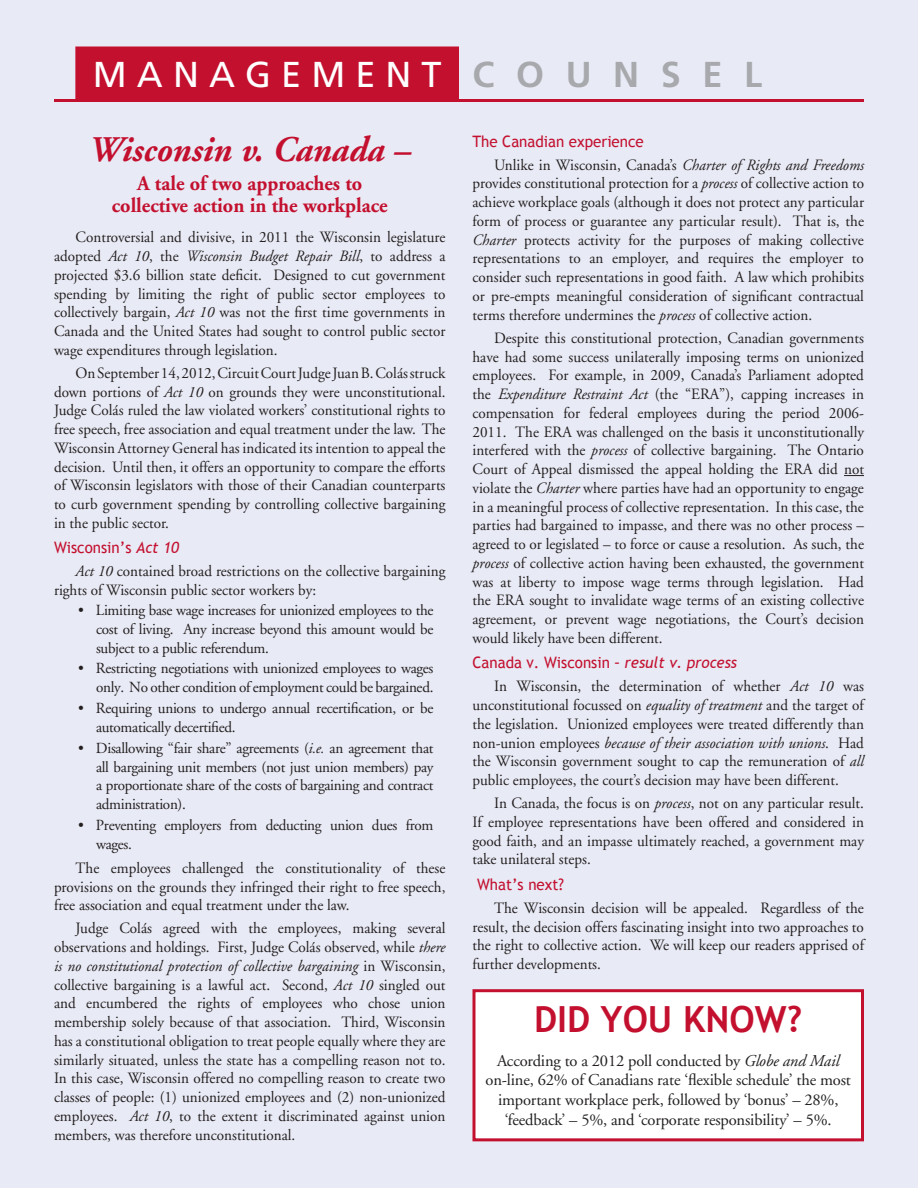
<style>
.page{position:relative;width:918px;height:1188px;background:#e8eaf5}
.page>*{position:absolute;margin:0;border:0;box-sizing:border-box;transform-origin:0 0}
.Main_Text{font:italic 700 36px "Adobe Garamond";color:#c3102f;scale:.96 1}
.t1{font:36px "Frutiger";letter-spacing:.28em;color:#fff}
.t2{font:700 36px "Trebuchet MS";color:#c3102f}
.Main_Text-2{font:700 21px/22.5px "Adobe Garamond";color:#c3102f;text-align:center;scale:.96 1}
.t3{font:16.5px/19.8px "Adobe Garamond";letter-spacing:-.01em;color:#231f20;text-align:center}
.Main_Text-3{font:15.75px/18.8px "Adobe Garamond";color:#231f20;text-align:justify;scale:.96 1}
.Red_Subheading_Text{font:15.75px "Trebuchet MS";color:#c3102f;scale:.96 1}
.Main_Subheading_Text{font:15.45px/18.8px "Adobe Garamond";letter-spacing:-.02em;color:#231f20;text-align:justify}
.s1{font-weight:700;color:#a8a9ad}
.s2{font-style:italic}
</style>
<div class="page">
<div style="left:75px;top:46px;width:384px;height:54px;background:#c3102f;border:3px solid #c3102f"></div>
<hr style="left:54px;top:99px;width:810px;height:3px;background:#c3102f">
<svg style="left:844px;top:475px;width:20px;height:1px"></svg>
<div style="left:474px;top:991px;width:388px;height:149px;background:#fff"></div>
<div style="left:472px;top:989px;width:392px;height:152px;border:3px solid #c3102f"></div>
<p class="t1" style="left:93px;top:53px;width:671px">MANAGEMENT <span class="s1">C O U N S E L</span></p>
<p class="Main_Text" style="left:88px;top:130px;width:338px">Wisconsin v. Canada –</p>
<p class="Main_Text-2" style="left:112px;top:173px;width:289px">A tale of two approaches to collective action in the workplace</p>
<p class="Main_Text-3" style="left:54px;top:228px;width:409px;text-indent:22px">Controversial and divisive, in 2011 the Wisconsin legislature adopted <span class="s2">Act 10</span>, the <span class="s2">Wisconsin Budget Repair Bill</span>, to address a projected $3.6 billion state deficit. Designed to cut government spending by limiting the right of public sector employees to collectively bargain, <span class="s2">Act 10</span> was not the first time governments in Canada and the United States had sought to control public sector wage expenditures through legislation.</p>
<p class="Main_Text-3" style="left:54px;top:364px;width:409px;text-indent:22px">On September 14, 2012, Circuit Court Judge Juan B. Colás struck down portions of <span class="s2">Act 10</span> on grounds they were unconstitutional.<br>Judge Colás ruled the law violated workers’ constitutional rights to free speech, free association and equal treatment under the law. The Wisconsin Attorney General has indicated its intention to appeal the decision. Until then, it offers an opportunity to compare the efforts of Wisconsin legislators with those of their Canadian counterparts to curb government spending by controlling collective bargaining in the public sector.</p>
<p class="Red_Subheading_Text" style="left:54px;top:539px;width:132px">Wisconsin’s <span class="s2">Act 10</span></p>
<p class="Main_Text-3" style="left:54px;top:562px;width:409px;text-indent:22px"><span class="s2">Act 10</span> contained broad restrictions on the collective bargaining rights of Wisconsin public sector workers by:</p>
<p class="Main_Subheading_Text" style="left:96px;top:601px;width:339px;text-indent:-18px">• Limiting base wage increases for unionized employees to the cost of living. Any increase beyond this amount would be subject to a public referendum.</p>
<p class="Main_Subheading_Text" style="left:78px;top:660px;width:357px;text-align:right">• Restricting negotiations with unionized employees to wages only. No other condition of employment could be bargained.</p>
<p class="Main_Subheading_Text" style="left:96px;top:699px;width:339px;text-indent:-18px">• Requiring unions to undergo annual recertification, or be automatically decertified.</p>
<p class="Main_Subheading_Text" style="left:96px;top:739px;width:339px;text-indent:-18px">• Disallowing “fair share” agreements (<span class="s2">i.e.</span> an agreement that all bargaining unit members (not just union members) pay a proportionate share of the costs of bargaining and contract administration).</p>
<p class="Main_Subheading_Text" style="left:96px;top:816px;width:339px;text-indent:-18px">• Preventing employers from deducting union dues from wages.</p>
<p class="Main_Text-3" style="left:54px;top:859px;width:409px;text-indent:22px">The employees challenged the constitutionality of these provisions on the grounds they infringed their right to free speech, free association and equal treatment under the law.</p>
<p class="Main_Text-3" style="left:54px;top:919px;width:409px;text-indent:22px">Judge Colás agreed with the employees, making several observations and holdings. First, Judge Colás observed, while <span class="s2">there is no constitutional protection of collective bargaining</span> in Wisconsin, collective bargaining is a lawful act. Second, <span class="s2">Act 10</span> singled out and encumbered the rights of employees who chose union membership solely because of that association. Third, Wisconsin has a constitutional obligation to treat people equally where they are similarly situated, unless the state has a compelling reason not to.<br>In this case, Wisconsin offered no compelling reason to create two classes of people: (1) unionized employees and (2) non-unionized employees. <span class="s2">Act 10</span>, to the extent it discriminated against union members, was therefore unconstitutional.</p>
<p class="Red_Subheading_Text" style="left:472px;top:132px;width:180px">The Canadian experience</p>
<p class="Main_Text-3" style="left:472px;top:156px;width:409px;text-indent:22px">Unlike in Wisconsin, Canada’s <span class="s2">Charter of Rights and Freedoms </span>provides constitutional protection for a <span class="s2">process</span> of collective action to achieve workplace goals (although it does not protect any particular form of process or guarantee any particular result). That is, the <span class="s2">Charter</span> protects activity for the purposes of making collective representations to an employer, and requires the employer to consider such representations in good faith. A law which prohibits or pre-empts meaningful consideration of significant contractual terms therefore undermines the <span class="s2">process</span> of collective action.</p>
<p class="Main_Text-3" style="left:472px;top:329px;width:409px;text-indent:22px">Despite this constitutional protection, Canadian governments have had some success unilaterally imposing terms on unionized employees. For example, in 2009, Canada’s Parliament adopted the <span class="s2">Expenditure Restraint Act</span> (the “ERA”), capping increases in compensation for federal employees during the period 2006- 2011. The ERA was challenged on the basis it unconstitutionally interfered with the <span class="s2">process</span> of collective bargaining. The Ontario Court of Appeal dismissed the appeal holding the ERA did not violate the <span class="s2">Charter</span> where parties have had an opportunity to engage in a meaningful process of collective representation. In this case, the parties had bargained to impasse, and there was no other process – agreed to or legislated – to force or cause a resolution. As such, the <span class="s2">process</span> of collective action having been exhausted, the government was at liberty to impose wage terms through legislation. Had the ERA sought to invalidate wage terms of an existing collective agreement, or prevent wage negotiations, the Court’s decision would likely have been different.</p>
<p class="Red_Subheading_Text" style="left:472px;top:653px;width:277px">Canada v. Wisconsin <span class="s2">– result v. process</span></p>
<p class="Main_Text-3" style="left:472px;top:677px;width:409px;text-indent:22px">In Wisconsin, the determination of whether <span class="s2">Act 10</span> was unconstitutional focussed on <span class="s2">equality of treatment</span> and the target of the legislation. Unionized employees were treated differently than non-union employees <span class="s2">because of their association with unions</span>. Had the Wisconsin government sought to cap the remuneration of <span class="s2">all </span>public employees, the court’s decision may have been different.</p>
<p class="Main_Text-3" style="left:472px;top:794px;width:409px;text-indent:22px">In Canada, the focus is on <span class="s2">process</span>, not on any particular result.<br>If employee representations have been offered and considered in good faith, and an impasse ultimately reached, a government may take unilateral steps.</p>
<p class="Red_Subheading_Text" style="left:477px;top:875px;width:92px">What’s next?</p>
<p class="Main_Text-3" style="left:472px;top:899px;width:409px;text-indent:22px">The Wisconsin decision will be appealed. Regardless of the result, the decision offers fascinating insight into two approaches to the right to collective action. We will keep our readers apprised of further developments.</p>
<p class="t2" style="left:534px;top:997px;width:270px">DID YOU KNOW?</p>
<p class="t3" style="left:486px;top:1051px;width:367px">According to a 2012 poll conducted by <span class="s2">Globe and Mail </span>on-line, 62% of Canadians rate ‘flexible schedule’ the most important workplace perk, followed by ‘bonus’ – 28%, ‘feedback’ – 5%, and ‘corporate responsibility’ – 5%.</p>
</div>
